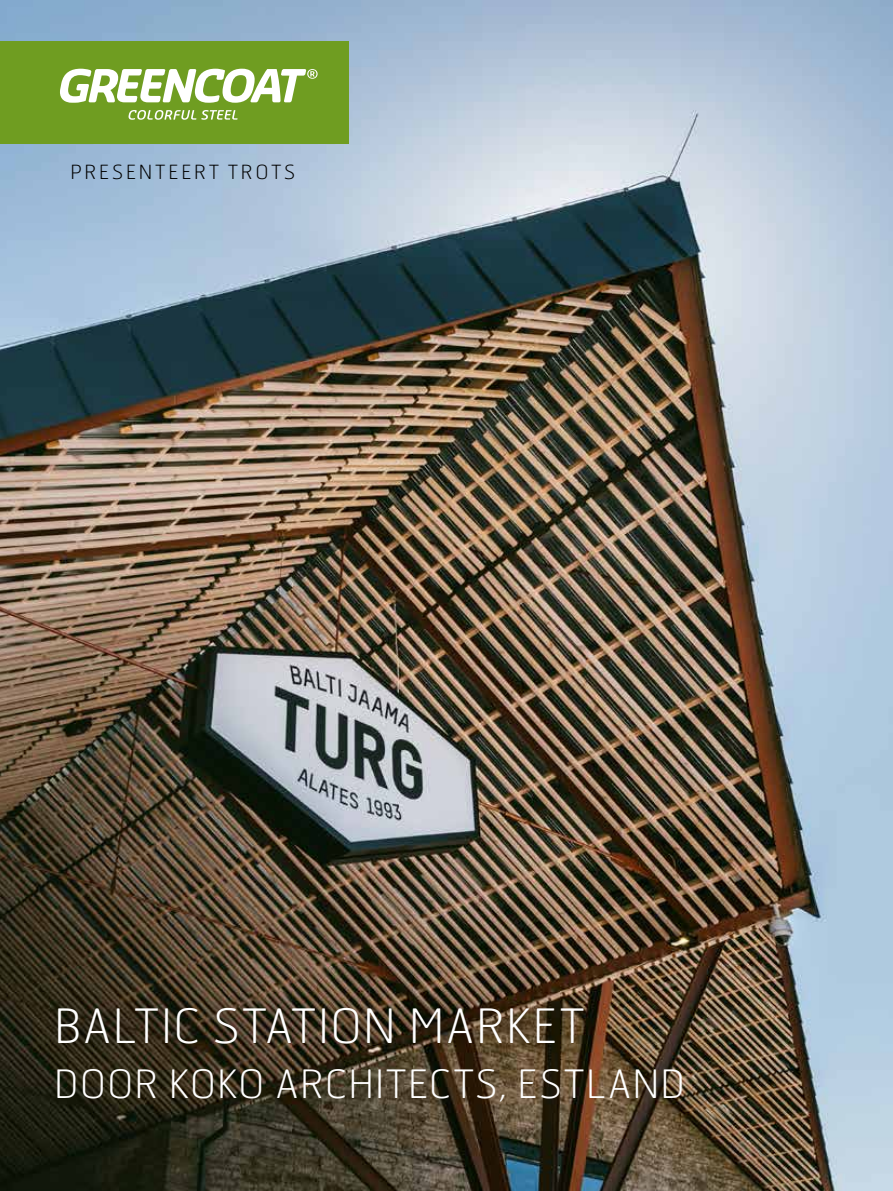
<style>
.page{position:relative;width:893px;height:1191px;background:#fff}
.page>*{position:absolute;margin:0;border:0;box-sizing:border-box;transform-origin:0 0}
.t1{font:100 47.25px "Hermes FB";letter-spacing:.035em;color:#fff}
.t2{font:100 39px "Hermes FB";letter-spacing:.035em;color:#fff}
.t3{font:100 19.5px "Hermes FB";letter-spacing:.145em;color:#000}
</style>
<div class="page">
<img style="left:0;top:0;width:893px;height:1191px">
<div style="left:0;top:41px;width:348px;height:102px;background:#6f9d21"></div>
<div style="left:45px;top:993px;width:552px;height:64px;background:#000;opacity:.91"></div>
<svg style="left:60px;top:69px;width:258px;height:34px"></svg>
<svg style="left:129px;top:110px;width:109px;height:10px"></svg>
<p class="t3" style="left:70px;top:159px;width:226px">PRESENTEERT TROTS</p>
<p class="t1" style="left:54px;top:996px;width:531px">BALTIC STATION MARKET</p>
<p class="t2" style="left:54px;top:1059px;width:632px">DOOR KOKO ARCHITECTS, ESTLAND</p>
</div>
